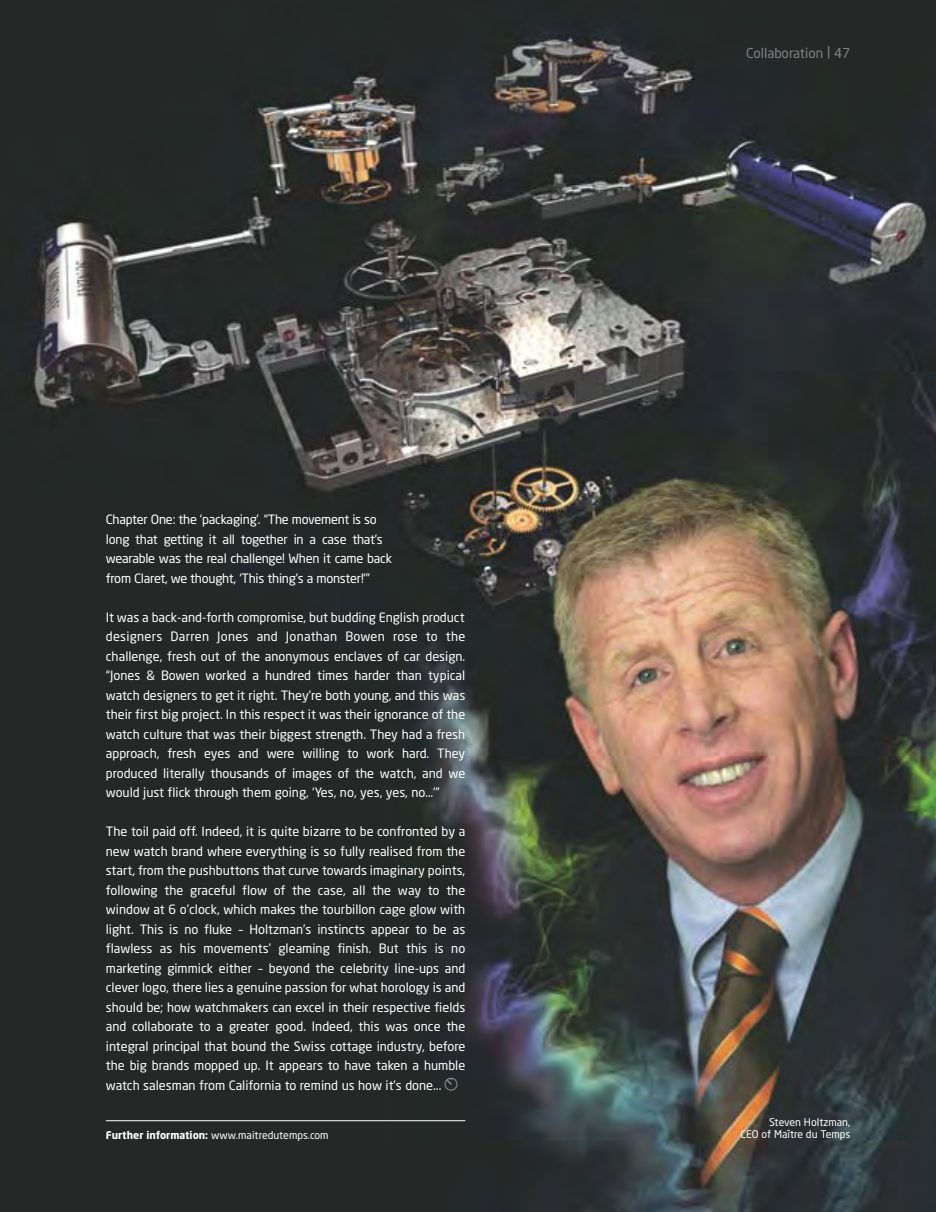
<style>
.page{position:relative;width:936px;height:1212px;background:#fff}
.page>*{position:absolute;margin:0;border:0;box-sizing:border-box;transform-origin:0 0}
.t1{font:13.5px "Neo Sans";color:#818284}
.t2{font:12.75px/19.5px "Neo Sans";letter-spacing:-.02em;color:#fff;text-align:justify}
.t3{font:10.5px/12.6px "Neo Sans";color:#fff;text-align:right}
.s1{font-family:"QP";color:#9b9c9e}
.s2{font-weight:700}
</style>
<div class="page">
<img style="left:0;top:0;width:935px;height:1212px">
<hr style="left:106px;top:1120px;width:359px;height:1px;background:#fff">
<p class="t2" style="left:106px;top:510px;width:288px;text-align:left">Chapter One: the ‘packaging’. “The movement is so long that getting it all together in a case that’s wearable was the real challenge! When it came back from Claret, we thought, ‘This thing’s a monster!’”</p>
<p class="t2" style="left:106px;top:607px;width:361px">It was a back-and-forth compromise, but budding English product designers Darren Jones and Jonathan Bowen rose to the challenge, fresh out of the anonymous enclaves of car design. “Jones &amp; Bowen worked a hundred times harder than typical watch designers to get it right. They’re both young, and this was their first big project. In this respect it was their ignorance of the watch culture that was their biggest strength. They had a fresh approach, fresh eyes and were willing to work hard. They produced literally thousands of images of the watch, and we would just flick through them going, ‘Yes, no, yes, yes, no…’”</p>
<p class="t2" style="left:106px;top:822px;width:361px">The toil paid off. Indeed, it is quite bizarre to be confronted by a new watch brand where everything is so fully realised from the start, from the pushbuttons that curve towards imaginary points, following the graceful flow of the case, all the way to the window at 6 o’clock, which makes the tourbillon cage glow with light. This is no fluke – Holtzman’s instincts appear to be as flawless as his movements’ gleaming finish. But this is no marketing gimmick either – beyond the celebrity line-ups and clever logo, there lies a genuine passion for what horology is and should be; how watchmakers can excel in their respective fields and collaborate to a greater good. Indeed, this was once the integral principal that bound the Swiss cottage industry, before the big brands mopped up. It appears to have taken a humble watch salesman from California to remind us how it’s done... <span class="s1">8</span></p>
<p class="t3" style="left:106px;top:1128px;width:224px"><span class="s2">Further information:</span> www.maitredutemps.com</p>
<p class="t1" style="left:746px;top:45px;width:106px">Collaboration | 47</p>
<p class="t3" style="left:740px;top:1116px;width:112px">Steven Holtzman,<br>CEO of Maître du Temps</p>
</div>
